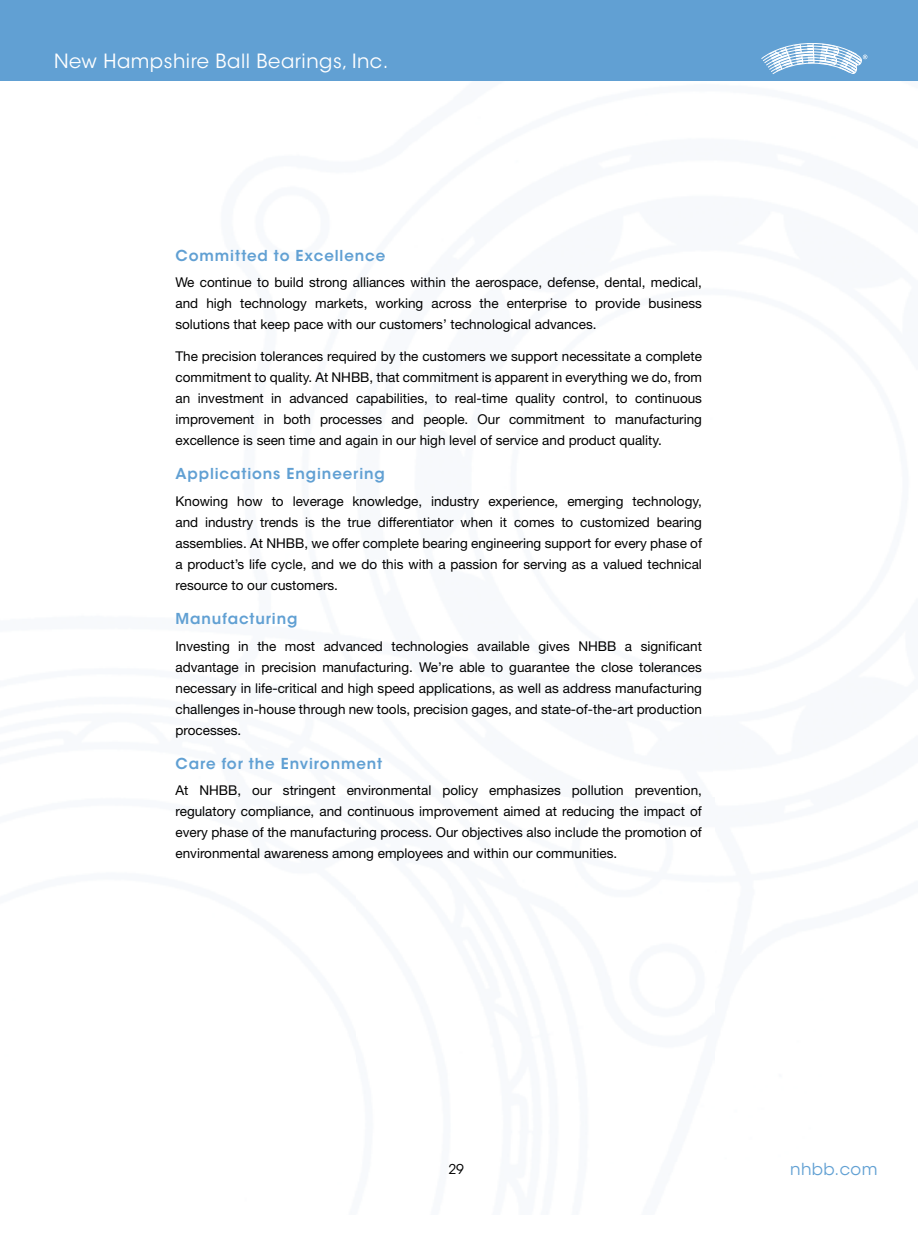
<style>
.page{position:relative;width:918px;height:1242px;background:#fff}
.page>*{position:absolute;margin:0;border:0;box-sizing:border-box;transform-origin:0 0}
.t1{font:19.5px "ITC Avant Garde Std";letter-spacing:.025em;color:#fff}
.t2{font:16.5px "ITC Avant Garde Std";letter-spacing:.025em;color:#61a0d3}
.t3{font:600 15px "ITC Avant Garde Std";letter-spacing:.06em;color:#61a0d3}
.t4{font:13.5px/21px "Helvetica Neue";color:#000;text-align:justify}
.t5{font:13.5px "ITC Avant Garde Std";color:#000}
</style>
<div class="page">
<div style="left:0;top:0;width:918px;height:81px;background:#61a0d3"></div>
<svg style="left:761px;top:44px;width:107px;height:30px"></svg>
<h1 class="t1" style="left:54px;top:50px;width:336px">New Hampshire Ball Bearings, Inc.</h1>
<p class="t3" style="left:176px;top:246px;width:211px">Committed to excellence</p>
<p class="t4" style="left:176px;top:272px;width:528px">We continue to build strong alliances within the aerospace, defense, dental, medical, and high technology markets, working across the enterprise to provide business solutions that keep pace with our customers’ technological advances.</p>
<p class="t4" style="left:176px;top:345px;width:528px">The precision tolerances required by the customers we support necessitate a complete commitment to quality. At NHBB, that commitment is apparent in everything we do, from an investment in advanced capabilities, to real-time quality control, to continuous improvement in both processes and people. Our commitment to manufacturing excellence is seen time and again in our high level of service and product quality.</p>
<p class="t3" style="left:176px;top:464px;width:211px">Applications engineering</p>
<p class="t4" style="left:176px;top:490px;width:528px">Knowing how to leverage knowledge, industry experience, emerging technology, and industry trends is the true differentiator when it comes to customized bearing assemblies. At NHBB, we offer complete bearing engineering support for every phase of a product’s life cycle, and we do this with a passion for serving as a valued technical resource to our customers.</p>
<p class="t3" style="left:176px;top:609px;width:123px">Manufacturing</p>
<p class="t4" style="left:176px;top:635px;width:528px">Investing in the most advanced technologies available gives NHBB a significant advantage in precision manufacturing. We’re able to guarantee the close tolerances necessary in life-critical and high speed applications, as well as address manufacturing challenges in-house through new tools, precision gages, and state-of-the-art production processes.</p>
<p class="t3" style="left:176px;top:754px;width:208px">Care for the environment</p>
<p class="t4" style="left:176px;top:780px;width:528px">At NHBB, our stringent environmental policy emphasizes pollution prevention, regulatory compliance, and continuous improvement aimed at reducing the impact of every phase of the manufacturing process. Our objectives also include the promotion of environmental awareness among employees and within our communities.</p>
<p class="t5" style="left:448px;top:1161px;width:17px">29</p>
<p class="t2" style="left:790px;top:1159px;width:89px">nhbb.com</p>
</div>
